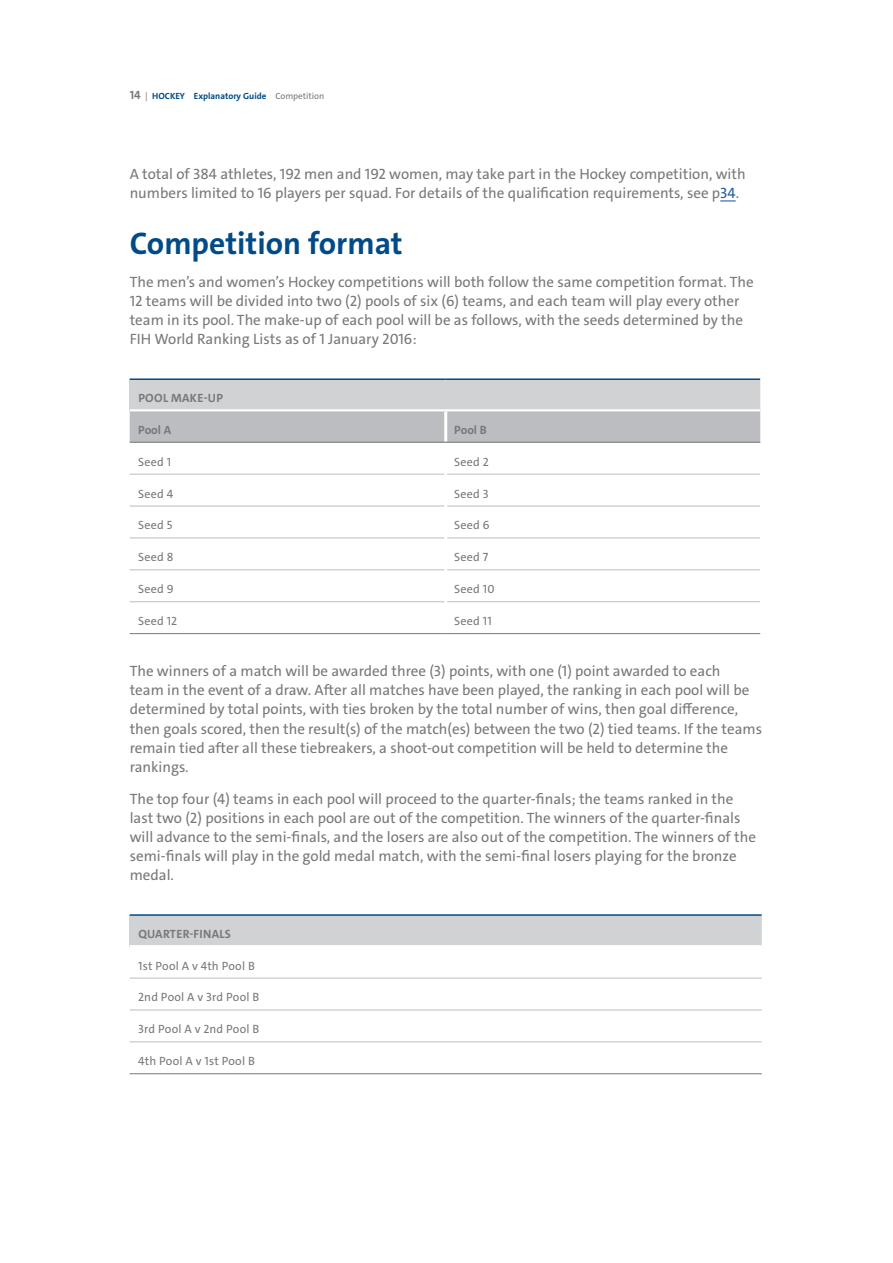
<style>
.page{position:relative;width:893px;height:1263px;background:#fff}
.page>*{position:absolute;margin:0;border:0;box-sizing:border-box;transform-origin:0 0}
.título-interno-1ºidi{font:700 31.5px "The Sans Rio 2016";color:#004b87}
.TheSansRio2016-_regu{font:15px/19.2px "The Sans Rio 2016";color:#76787b}
.TheSansRio2016-_regu-2{font:12px "The Sans Rio 2016";letter-spacing:.02em;color:#76787b}
.TheSansRio2016-_bold{font:700 12px "The Sans Rio 2016";letter-spacing:.025em;color:#76787b}
.t1{font:700 9px "The Sans Rio 2016";color:#004b87}
.s1{font-size:12px;color:#76787b}
.s2{font-weight:400;color:#76787b}
.s3{color:#245c9d}
</style>
<div class="page">
<svg style="left:720px;top:200px;width:16px;height:1px"></svg>
<div style="left:130px;top:379px;width:632px;height:31px;background:#d1d2d4"></div>
<div style="left:130px;top:411px;width:630px;height:31px;background:#bcbdc0"></div>
<hr style="left:444px;top:411px;width:3px;height:31px;background:#fff">
<hr style="left:130px;top:474px;width:314px;height:1px;background:#bcbdc0">
<hr style="left:447px;top:474px;width:313px;height:1px;background:#bcbdc0">
<hr style="left:130px;top:537px;width:314px;height:1px;background:#bcbdc0">
<hr style="left:447px;top:537px;width:313px;height:1px;background:#bcbdc0">
<hr style="left:130px;top:601px;width:314px;height:1px;background:#bcbdc0">
<hr style="left:447px;top:601px;width:313px;height:1px;background:#bcbdc0">
<hr style="left:130px;top:506px;width:314px;height:1px;background:#bcbdc0">
<hr style="left:447px;top:506px;width:313px;height:1px;background:#bcbdc0">
<hr style="left:130px;top:569px;width:314px;height:1px;background:#bcbdc0">
<hr style="left:447px;top:569px;width:313px;height:1px;background:#bcbdc0">
<hr style="left:130px;top:442px;width:316px;height:1px;background:#76787b">
<hr style="left:446px;top:442px;width:314px;height:1px;background:#76787b">
<hr style="left:130px;top:378px;width:316px;height:2px;background:#004b87">
<hr style="left:446px;top:378px;width:314px;height:2px;background:#004b87">
<hr style="left:760px;top:378px;width:3px;height:32px;background:#fff">
<hr style="left:130px;top:409px;width:316px;height:2px;background:#fff">
<hr style="left:446px;top:409px;width:314px;height:2px;background:#fff">
<hr style="left:130px;top:633px;width:316px;height:1px;background:#76787b">
<hr style="left:446px;top:633px;width:314px;height:1px;background:#76787b">
<div style="left:130px;top:915px;width:633px;height:31px;background:#d1d2d4"></div>
<hr style="left:130px;top:978px;width:632px;height:1px;background:#bcbdc0">
<hr style="left:130px;top:1041px;width:632px;height:1px;background:#bcbdc0">
<hr style="left:130px;top:1009px;width:632px;height:1px;background:#bcbdc0">
<hr style="left:130px;top:914px;width:632px;height:2px;background:#004b87">
<hr style="left:762px;top:914px;width:3px;height:32px;background:#fff">
<hr style="left:130px;top:945px;width:632px;height:2px;background:#fff">
<hr style="left:130px;top:1073px;width:632px;height:1px;background:#76787b">
<p class="t1" style="left:130px;top:90px;width:196px"><span class="s1">14</span> <span class="s2">|</span> HOCKEY Explanatory Guide <span class="s2">Competition</span></p>
<p class="TheSansRio2016-_regu" style="left:130px;top:164px;width:617px">A total of 384 athletes, 192 men and 192 women, may take part in the Hockey competition, with numbers limited to 16 players per squad. For details of the qualification requirements, see p<span class="s3">34</span>.</p>
<p class="título-interno-1ºidi" style="left:130px;top:223px;width:275px">Competition format</p>
<p class="TheSansRio2016-_regu" style="left:130px;top:272px;width:625px">The men’s and women’s Hockey competitions will both follow the same competition format. The 12 teams will be divided into two (2) pools of six (6) teams, and each team will play every other team in its pool. The make-up of each pool will be as follows, with the seeds determined by the FIH World Ranking Lists as of 1 January 2016:</p>
<p class="TheSansRio2016-_bold" style="left:138px;top:390px;width:86px">POOL MAKE-UP</p>
<p class="TheSansRio2016-_bold" style="left:138px;top:422px;width:35px">Pool A</p>
<p class="TheSansRio2016-_bold" style="left:454px;top:422px;width:34px">Pool B</p>
<p class="TheSansRio2016-_regu-2" style="left:138px;top:454px;width:34px">Seed 1</p>
<p class="TheSansRio2016-_regu-2" style="left:454px;top:454px;width:36px">Seed 2</p>
<p class="TheSansRio2016-_regu-2" style="left:138px;top:486px;width:37px">Seed 4</p>
<p class="TheSansRio2016-_regu-2" style="left:454px;top:486px;width:36px">Seed 3</p>
<p class="TheSansRio2016-_regu-2" style="left:138px;top:518px;width:36px">Seed 5</p>
<p class="TheSansRio2016-_regu-2" style="left:454px;top:518px;width:37px">Seed 6</p>
<p class="TheSansRio2016-_regu-2" style="left:138px;top:550px;width:37px">Seed 8</p>
<p class="TheSansRio2016-_regu-2" style="left:454px;top:550px;width:36px">Seed 7</p>
<p class="TheSansRio2016-_regu-2" style="left:138px;top:581px;width:37px">Seed 9</p>
<p class="TheSansRio2016-_regu-2" style="left:454px;top:581px;width:42px">Seed 10</p>
<p class="TheSansRio2016-_regu-2" style="left:138px;top:613px;width:40px">Seed 12</p>
<p class="TheSansRio2016-_regu-2" style="left:454px;top:613px;width:39px">Seed 11</p>
<p class="TheSansRio2016-_regu" style="left:130px;top:662px;width:634px">The winners of a match will be awarded three (3) points, with one (1) point awarded to each<br>team in the event of a draw. After all matches have been played, the ranking in each pool will be determined by total points, with ties broken by the total number of wins, then goal difference, then goals scored, then the result(s) of the match(es) between the two (2) tied teams. If the teams remain tied after all these tiebreakers, a shoot-out competition will be held to determine the rankings.</p>
<p class="TheSansRio2016-_regu" style="left:130px;top:789px;width:628px">The top four (4) teams in each pool will proceed to the quarter-finals; the teams ranked in the last two (2) positions in each pool are out of the competition. The winners of the quarter-finals will advance to the semi-finals, and the losers are also out of the competition. The winners of the semi-finals will play in the gold medal match, with the semi-final losers playing for the bronze medal.</p>
<p class="TheSansRio2016-_bold" style="left:138px;top:926px;width:94px">QUARTER-FINALS</p>
<p class="TheSansRio2016-_regu-2" style="left:138px;top:958px;width:118px">1st Pool A v 4th Pool B</p>
<p class="TheSansRio2016-_regu-2" style="left:138px;top:990px;width:123px">2nd Pool A v 3rd Pool B</p>
<p class="TheSansRio2016-_regu-2" style="left:138px;top:1021px;width:123px">3rd Pool A v 2nd Pool B</p>
<p class="TheSansRio2016-_regu-2" style="left:138px;top:1053px;width:118px">4th Pool A v 1st Pool B</p>
</div>
